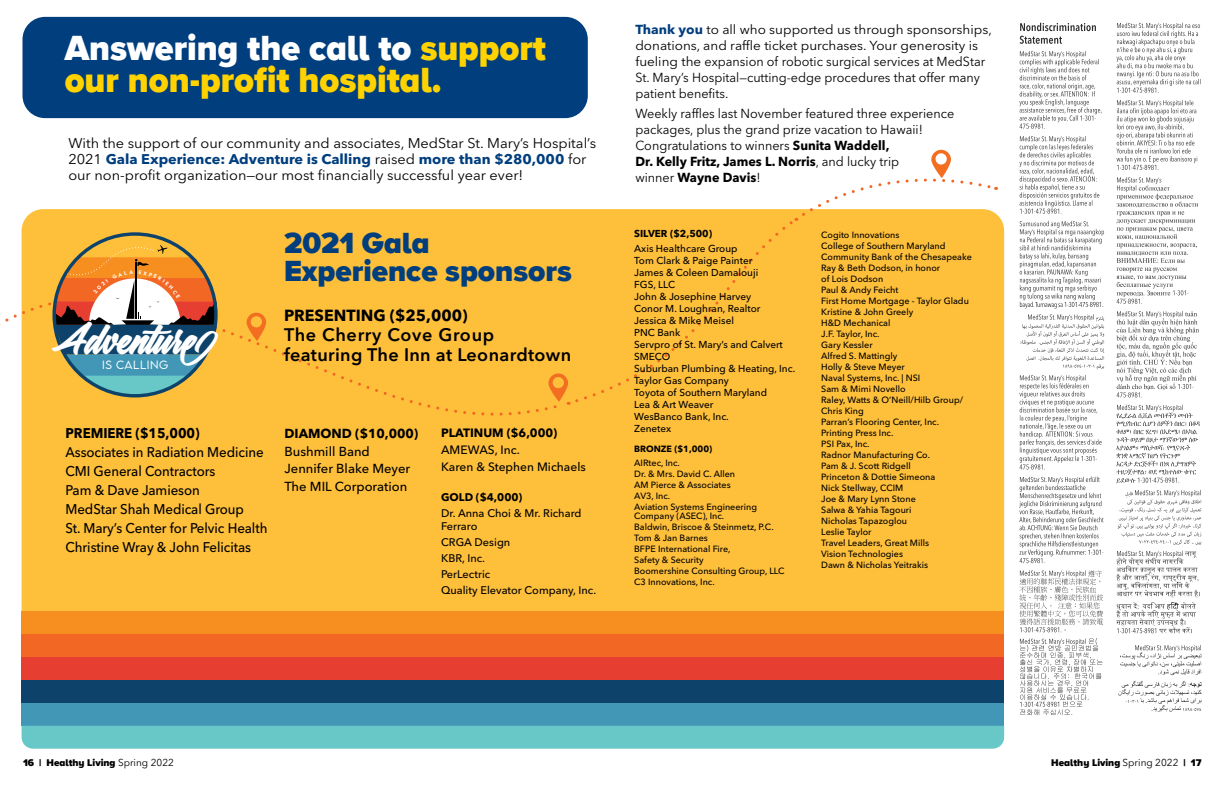
<style>
.page{position:relative;width:1224px;height:792px;background:#fff}
.page>*{position:absolute;margin:0;border:0;box-sizing:border-box;transform-origin:0 0}
.t1{font:700 38.8px "Samble Tracie";color:#fff}
.t2{font:900 36px/32px "Proxima Nova A";color:#ffd200;scale:.96 1}
.t3{font:900 30px/28px "Proxima Nova A";color:#003e7e}
.t4{font:600 18px/20px "Avenir Next LT Pro";letter-spacing:.02em;color:#000}
.t5{font:700 16px "Avenir Next LT Pro";color:#000}
.t6{font:14px/16px "Avenir Next LT Pro";color:#000;scale:1.04 1}
.t7{font:500 14px/18.9px "Avenir Next LT Pro";letter-spacing:-.005em;color:#000;scale:.95 1}
.t8{font:700 14px "Avenir Next LT Pro";letter-spacing:-.005em;color:#000;scale:.95 1}
.t9{font:13px/16px "Avenir Next LT Pro";color:#000;scale:1.04 1}
.t10{font:13px/16px "Avenir Next LT Pro";color:#000}
.t11{font:500 13px/17.9px "Avenir Next LT Pro";color:#000}
.t12{font:700 13px "Avenir Next LT Pro";color:#000}
.t13{font:500 12px/16.9px "Avenir Next LT Pro";color:#000}
.t14{font:700 12px "Avenir Next LT Pro";color:#000}
.t15{font:500 11px/15.9px "Avenir Next LT Pro";color:#000}
.t16{font:700 11px "Avenir Next LT Pro";color:#000}
.t17{font:300 10.7px "LEMONMILK";letter-spacing:.05em;color:#fff}
.t18{font:500 10px/12px "Avenir Next LT Pro";color:#000}
.t19{font:900 10px "Proxima Nova A";color:#000}
.t20{font:700 10px "Avenir Next LT Pro";color:#000}
.t21{font:500 9px/11px "Avenir Next LT Pro";color:#000}
.t22{font:700 9px "Avenir Next LT Pro";color:#000}
.s1{color:#fff}
.s2{font-weight:700;color:#003e7e}
.s3{font-weight:700}
.s4{font-family:"Avenir Next LT Pro";font-weight:400}
</style>
<div class="page">
<div style="left:22px;top:209px;width:982px;height:402px;background:#febf3b"></div>
<div style="left:160px;top:306px;width:407px;height:135px;background:#febf3b"></div>
<div style="left:573px;top:218px;width:223px;height:187px;background:#febf3b"></div>
<div style="left:22px;top:17px;width:566px;height:101px;background:#003e7e;border-radius:22px"></div>
<svg style="left:1118px;top:681px;width:84px;height:31px"></svg>
<svg style="left:1120px;top:645px;width:82px;height:30px"></svg>
<svg style="left:1116px;top:551px;width:84px;height:82px"></svg>
<svg style="left:1117px;top:490px;width:84px;height:55px"></svg>
<svg style="left:1116px;top:405px;width:84px;height:78px"></svg>
<svg style="left:1116px;top:311px;width:83px;height:86px"></svg>
<svg style="left:1116px;top:177px;width:82px;height:127px"></svg>
<svg style="left:1116px;top:100px;width:81px;height:70px"></svg>
<svg style="left:1117px;top:23px;width:83px;height:70px"></svg>
<svg style="left:1020px;top:638px;width:83px;height:77px"></svg>
<svg style="left:1020px;top:570px;width:83px;height:62px"></svg>
<svg style="left:1019px;top:477px;width:85px;height:86px"></svg>
<svg style="left:1019px;top:221px;width:85px;height:249px"></svg>
<svg style="left:1019px;top:136px;width:80px;height:78px"></svg>
<svg style="left:1019px;top:51px;width:83px;height:78px"></svg>
<svg style="left:1020px;top:23px;width:76px;height:21px"></svg>
<svg style="left:549px;top:373px;width:20px;height:32px"></svg>
<div style="left:22px;top:611px;width:982px;height:23px;background:#f78e20"></div>
<div style="left:22px;top:634px;width:982px;height:23px;background:#f26724"></div>
<div style="left:22px;top:657px;width:982px;height:23px;background:#e63e30"></div>
<div style="left:22px;top:680px;width:982px;height:23px;background:#0d436b"></div>
<div style="left:22px;top:703px;width:982px;height:23px;background:#4197b5"></div>
<div style="left:22px;top:726px;width:982px;height:23px;background:#67c8c7"></div>
<svg style="left:247px;top:313px;width:19px;height:28px"></svg>
<svg style="left:796px;top:150px;width:201px;height:71px"></svg>
<svg style="left:0;top:234px;width:217px;height:161px"></svg>
<h2 class="t2" style="left:65px;top:32px;width:503px"><span class="s1">Answering the call to</span> support our non-profit hospital.</h2>
<h3 class="t6" style="left:68px;top:135px;width:509px">With the support of our community and associates, MedStar St. Mary’s Hospital’s<br>2021 <span class="s2">Gala Experience: Adventure is Calling</span> raised <span class="s2">more than $280,000</span> for our non-profit organization—our most financially successful year ever!</h3>
<h1 class="t1" style="left:52px;top:314px;width:167px">Adventure</h1>
<p class="t17" style="left:102px;top:358px;width:68px">IS CALLING</p>
<h3 class="t3" style="left:284px;top:229px;width:289px">2021 Gala<br>Experience sponsors</h3>
<h3 class="t5" style="left:284px;top:306px;width:185px">PRESENTING ($25,000)</h3>
<h3 class="t4" style="left:284px;top:325px;width:289px">The Cherry Cove Group featuring The Inn at Leonardtown</h3>
<h3 class="t8" style="left:66px;top:425px;width:143px">PREMIERE ($15,000)</h3>
<h3 class="t7" style="left:66px;top:443px;width:214px">Associates in Radiation Medicine<br>CMI General Contractors<br>Pam &amp; Dave Jamieson<br>MedStar Shah Medical Group<br>St. Mary’s Center for Pelvic Health<br>Christine Wray &amp; John Felicitas</h3>
<h3 class="t12" style="left:284px;top:425px;width:135px">DIAMOND ($10,000)</h3>
<h3 class="t11" style="left:284px;top:442px;width:127px">Bushmill Band<br>Jennifer Blake Meyer<br>The MIL Corporation</h3>
<h3 class="t14" style="left:441px;top:425px;width:118px">PLATINUM ($6,000)</h3>
<h3 class="t13" style="left:441px;top:441px;width:146px">AMEWAS, Inc.<br>Karen &amp; Stephen Michaels</h3>
<p class="t16" style="left:441px;top:491px;width:83px">GOLD ($4,000)</p>
<p class="t15" style="left:441px;top:507px;width:142px;line-height:13px">Dr. Anna Choi &amp; Mr. Richard<br>Ferraro</p>
<p class="t15" style="left:441px;top:534px;width:157px">CRGA Design<br>KBR, Inc.<br>PerLectric<br>Quality Elevator Company, Inc.</p>
<p class="t9" style="left:635px;top:21px;width:344px"><span class="s2">Thank you</span> to all who supported us through sponsorships, donations, and raffle ticket purchases. Your generosity is fueling the expansion of robotic surgical services at MedStar St. Mary’s Hospital—cutting-edge procedures that offer many patient benefits.</p>
<h3 class="t10" style="left:635px;top:105px;width:320px">Weekly raffles last November featured three experience packages, plus the grand prize vacation to Hawaii!<br>Congratulations to winners <span class="s3">Sunita Waddell,<br>Dr. Kelly Fritz, James L. Norris</span>, and lucky trip<br>winner <span class="s3">Wayne Davis</span>!</h3>
<p class="t20" style="left:634px;top:228px;width:79px">SILVER ($2,500)</p>
<p class="t18" style="left:634px;top:243px;width:163px">Axis Healthcare Group<br>Tom Clark &amp; Paige Painter<br>James &amp; Coleen Damalouji<br>FGS, LLC<br>John &amp; Josephine Harvey<br>Conor M. Loughran, Realtor<br>Jessica &amp; Mike Meisel<br>PNC Bank<br>Servpro of St. Mary’s and Calvert<br>SMECO<br>Suburban Plumbing &amp; Heating, Inc.<br>Taylor Gas Company<br>Toyota of Southern Maryland<br>Lea &amp; Art Weaver<br>WesBanco Bank, Inc.<br>Zenetex</p>
<p class="t22" style="left:634px;top:444px;width:80px">BRONZE ($1,000)</p>
<p class="t21" style="left:634px;top:458px;width:124px">AIRtec, Inc.<br>Dr. &amp; Mrs. David C. Allen<br>AM Pierce &amp; Associates<br>AV3, Inc.<br>Aviation Systems Engineering</p>
<p class="t21" style="left:634px;top:510px;width:152px">Company (ASEC), Inc.<br>Baldwin, Briscoe &amp; Steinmetz, P.C.<br>Tom &amp; Jan Barnes<br>BFPE International Fire,<br>Safety &amp; Security<br>Boomershine Consulting Group, LLC<br>C3 Innovations, Inc.</p>
<p class="t21" style="left:821px;top:229px;width:152px">Cogito Innovations<br>College of Southern Maryland<br>Community Bank of the Chesapeake<br>Ray &amp; Beth Dodson, in honor<br>of Lois Dodson<br>Paul &amp; Andy Feicht<br>First Home Mortgage - Taylor Gladu<br>Kristine &amp; John Greely<br>H&amp;D Mechanical<br>J.F. Taylor, Inc.<br>Gary Kessler<br>Alfred S. Mattingly<br>Holly &amp; Steve Meyer<br>Naval Systems, Inc. | NSI<br>Sam &amp; Mimi Novello<br>Raley, Watts &amp; O’Neill/Hilb Group/<br>Chris King<br>Parran’s Flooring Center, Inc.<br>Printing Press Inc.<br>PSI Pax, Inc.<br>Radnor Manufacturing Co.<br>Pam &amp; J. Scott Ridgell<br>Princeton &amp; Dottie Simeona<br>Nick Stellway, CCIM<br>Joe &amp; Mary Lynn Stone<br>Salwa &amp; Yahia Tagouri<br>Nicholas Tapazoglou<br>Leslie Taylor<br>Travel Leaders, Great Mills<br>Vision Technologies<br>Dawn &amp; Nicholas Yeitrakis</p>
<p class="t19" style="left:23px;top:755px;width:152px">16 | Healthy Living <span class="s4">Spring 2022</span></p>
<p class="t19" style="left:1051px;top:755px;width:152px">Healthy Living <span class="s4">Spring 2022</span> | 17</p>
</div>
